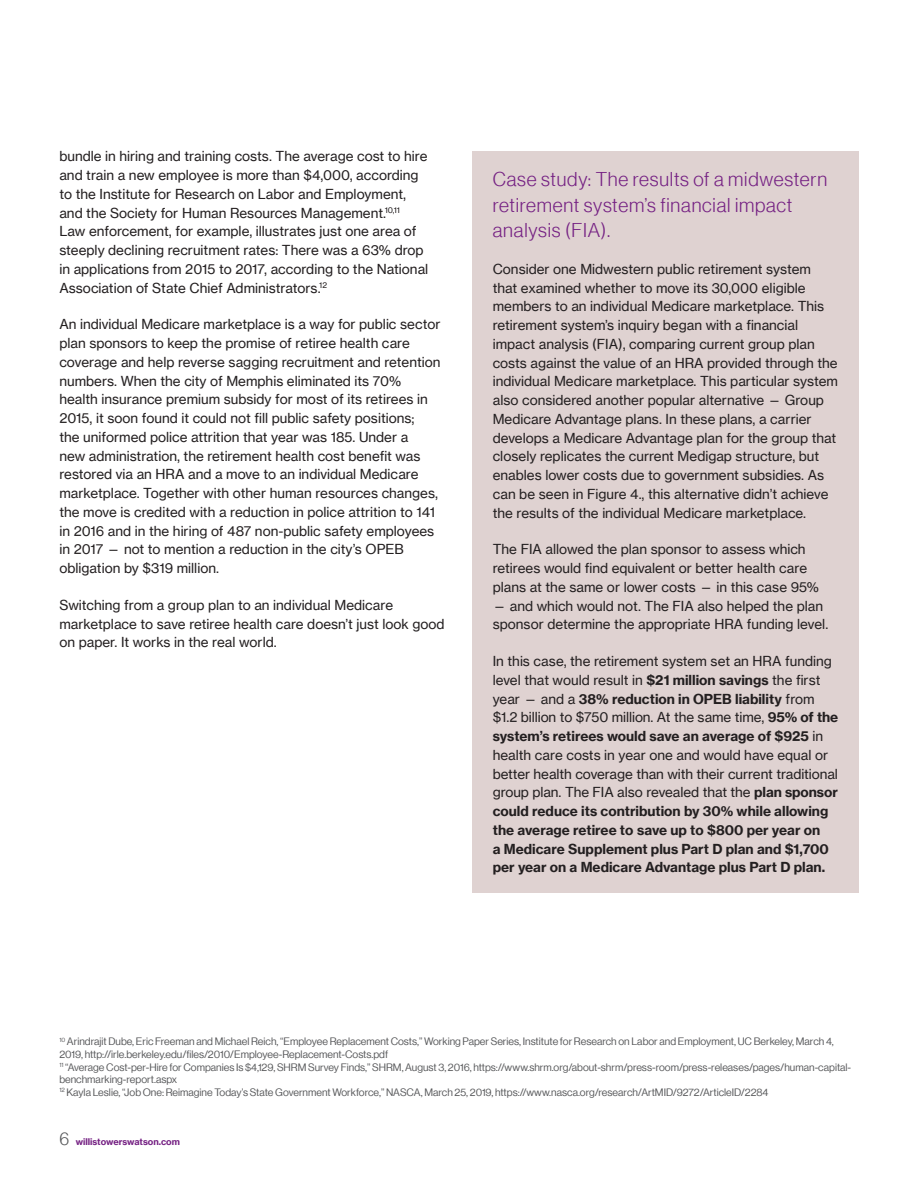
<style>
.page{position:relative;width:918px;height:1188px;background:#fff}
.page>*{position:absolute;margin:0;border:0;box-sizing:border-box;transform-origin:0 0}
.Callout_1__13pt_ligh{font:19.5px/25.5px "N Haas Grotesk DS Pro 45 Lt";letter-spacing:.04em;color:#752183}
.Body_text_black{font:13.5px/18.8px "N Haas Grotesk TX Pro 55 Rg";color:#231f20}
.Body_text_black-2{font:13.5px/18.8px "N Haas Grotesk TX Pro 75 Bd";color:#231f20}
.Footnote{font:10.5px/12.6px "N Haas Grotesk DS Pro 55 Rg";color:#57585a}
.t1{font:9px "N Haas Grotesk TX Pro 75 Bd";color:#752183}
.s1{font-family:"N Haas Grotesk TX Pro 55 Rg"}
.s2{font-family:"N Haas Grotesk DS Pro 45 Lt";font-size:18px;color:#57585a}
</style>
<div class="page">
<hr style="left:917px;top:59px;width:1px;height:640px;background:#efece1">
<div style="left:472px;top:151px;width:387px;height:742px;background:#dfd2d1"></div>
<p class="Body_text_black" style="left:59px;top:147px;width:370px">bundle in hiring and training costs. The average cost to hire and train a new employee is more than $4,000, according to the Institute for Research on Labor and Employment, and the Society for Human Resources Management.<sup>10,11<br></sup>Law enforcement, for example, illustrates just one area of steeply declining recruitment rates: There was a 63% drop in applications from 2015 to 2017, according to the National Association of State Chief Administrators.<sup>12</sup></p>
<p class="Body_text_black" style="left:59px;top:315px;width:383px">An individual Medicare marketplace is a way for public sector plan sponsors to keep the promise of retiree health care coverage and help reverse sagging recruitment and retention numbers. When the city of Memphis eliminated its 70% health insurance premium subsidy for most of its retirees in 2015, it soon found it could not fill public safety positions;<br>the uniformed police attrition that year was 185. Under a<br>new administration, the retirement health cost benefit was restored via an HRA and a move to an individual Medicare marketplace. Together with other human resources changes, the move is credited with a reduction in police attrition to 141 in 2016 and in the hiring of 487 non-public safety employees in 2017 — not to mention a reduction in the city’s OPEB obligation by $319 million.</p>
<p class="Body_text_black" style="left:59px;top:595px;width:387px">Switching from a group plan to an individual Medicare marketplace to save retiree health care doesn’t just look good on paper. It works in the real world.</p>
<p class="Callout_1__13pt_ligh" style="left:493px;top:166px;width:336px">Case study: The results of a midwestern retirement system’s financial impact analysis (FIA).</p>
<p class="Body_text_black" style="left:493px;top:259px;width:347px">Consider one Midwestern public retirement system that examined whether to move its 30,000 eligible members to an individual Medicare marketplace. This retirement system’s inquiry began with a financial impact analysis (FIA), comparing current group plan costs against the value of an HRA provided through the individual Medicare marketplace. This particular system also considered another popular alternative — Group Medicare Advantage plans. In these plans, a carrier develops a Medicare Advantage plan for the group that closely replicates the current Medigap structure, but enables lower costs due to government subsidies. As can be seen in Figure 4., this alternative didn’t achieve the results of the individual Medicare marketplace.</p>
<p class="Body_text_black" style="left:493px;top:540px;width:328px">The FIA allowed the plan sponsor to assess which retirees would find equivalent or better health care plans at the same or lower costs — in this case 95%</p>
<p class="Body_text_black" style="left:493px;top:596px;width:337px">— and which would not. The FIA also helped the plan sponsor determine the appropriate HRA funding level.</p>
<p class="Body_text_black-2" style="left:493px;top:652px;width:347px"><span class="s1">In this case, the retirement system set an HRA funding level that would result in</span> $21 million savings <span class="s1">the first year — and a</span> 38% reduction in OPEB liability <span class="s1">from $1.2 billion to $750 million. At the same time,</span> 95% of the system’s retirees would save an average of $925 <span class="s1">in health care costs in year one and would have equal or better health coverage than with their current traditional group plan. The FIA also revealed that the</span> plan sponsor could reduce its contribution by 30% while allowing the average retiree to save up to $800 per year on<br>a Medicare Supplement plus Part D plan and $1,700 per year on a Medicare Advantage plus Part D plan.</p>
<p class="Footnote" style="left:59px;top:1035px;width:776px"><sup>10</sup> Arindrajit Dube, Eric Freeman and Michael Reich, “Employee Replacement Costs,” Working Paper Series, Institute for Research on Labor and Employment, UC Berkeley, March 4,<br>2019, http://irle.berkeley.edu/files/2010/Employee-Replacement-Costs.pdf</p>
<p class="Footnote" style="left:59px;top:1061px;width:793px"><sup>11</sup> “Average Cost-per-Hire for Companies Is $4,129, SHRM Survey Finds,” SHRM, August 3, 2016, https://www.shrm.org/about-shrm/press-room/press-releases/pages/human-capital&shy;benchmarking-report.aspx</p>
<p class="Footnote" style="left:59px;top:1086px;width:711px"><sup>12</sup> Kayla Leslie, “Job One: Reimagine Today’s State Government Workforce,” NASCA, March 25, 2019, https://www.nasca.org/research/ArtMID/9272/ArticleID/2284</p>
<p class="t1" style="left:59px;top:1136px;width:122px"><span class="s2">6</span> willistowerswatson.com</p>
</div>
